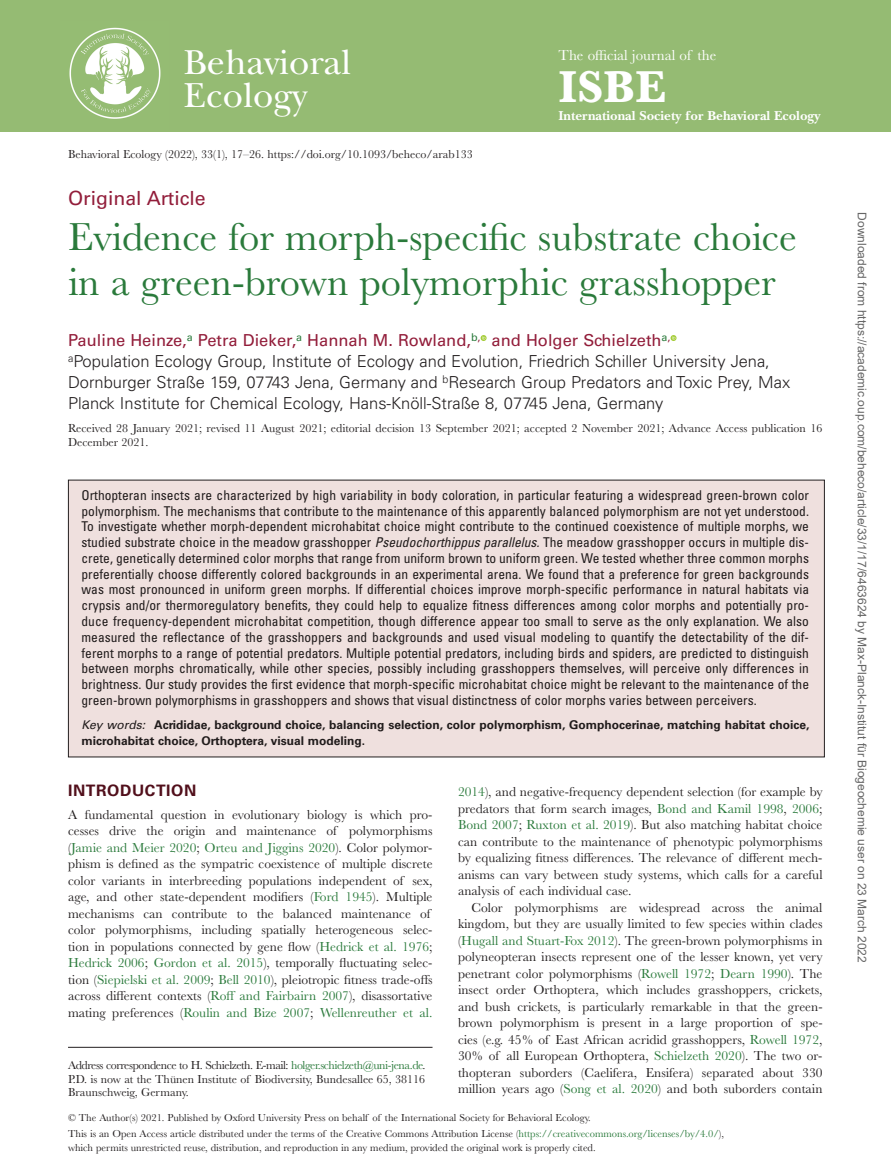
<style>
.page{position:relative;width:891px;height:1175px;background:#fff}
.page>*{position:absolute;margin:0;border:0;box-sizing:border-box;transform-origin:0 0}
.t1{font:700 46.35px "Baskerville MT Std";color:#fff}
.t2{font:40.5px/45px "Baskerville MT Std";color:#2a7a3b}
.t3{font:36.15px/33px "New Baskerville Std";color:#fff}
.t4{font:19.5px "Univers LT Std";color:#921d3a}
.t5{font:300 16.5px/21px "Univers LT Std";color:#231f20}
.t6{font:700 15.75px "Univers LT Std";letter-spacing:.04em;color:#510f1b}
.t7{font:15px "Baskerville MT Std";color:#fff}
.t8{font:13.5px/16.5px "Baskerville MT Std";color:#231f20;text-align:justify}
.t9{font:condensed 13.5px/15.8px "Univers LT Std";color:#231f20;text-align:justify}
.t10{font:700 13.5px "New Baskerville Std";color:#fff}
.t11{font:12px/13.5px "Baskerville MT Std";color:#231f20;text-align:justify}
.t12{font:700 12px/16.5px "Univers LT Std";color:#231f20}
.t13{font:12px "Arial";color:#666}
.t14{font:10.5px/15.9px "Baskerville MT Std";color:#231f20}
.s1{font-weight:400;color:#921d3a}
.s2{font-style:italic}
.s3{font-weight:400;font-style:italic}
.s4{color:#2a7a3b}
</style>
<div class="page">
<div style="left:0;top:0;width:891px;height:131px;background:#95bb73"></div>
<img style="left:69px;top:27px;width:92px;height:92px">
<hr style="left:68px;top:1047px;width:365px;height:1px;background:#231f20">
<svg style="left:481px;top:335px;width:6px;height:6px"></svg>
<svg style="left:671px;top:335px;width:6px;height:6px"></svg>
<div style="left:68px;top:480px;width:756px;height:277px;background:#efe0de"></div>
<h3 class="t3" style="left:184px;top:46px;width:169px">Behavioral<br>Ecology</h3>
<p class="t7" style="left:558px;top:46px;width:160px">The official journal of the</p>
<h1 class="t1" style="left:558px;top:61px;width:109px">ISBE</h1>
<p class="t10" style="left:558px;top:107px;width:263px">International Society for Behavioral Ecology</p>
<p class="t11" style="left:68px;top:148px;width:406px">Behavioral Ecology (2022), 33(1), 17–26. https://doi.org/10.1093/beheco/arab133</p>
<h3 class="t4" style="left:68px;top:187px;width:139px">Original Article</h3>
<h2 class="t2" style="left:68px;top:215px;width:730px">Evidence for morph-specific substrate choice in a green-brown polymorphic grasshopper</h2>
<p class="t5" style="left:68px;top:330px;width:724px"><span class="s1">Pauline Heinze,</span><sup>a</sup> <span class="s1">Petra Dieker,</span><sup>a</sup> <span class="s1">Hannah M. Rowland,</span><sup>b</sup><sup>,</sup> <span class="s1">and Holger Schielzeth</span><sup>a</sup><sup>,<br></sup><sup>a</sup>Population Ecology Group, Institute of Ecology and Evolution, Friedrich Schiller University Jena, Dornburger Straße 159, 07743 Jena, Germany and <sup>b</sup>Research Group Predators and Toxic Prey, Max Planck Institute for Chemical Ecology, Hans-Knöll-Straße 8, 07745 Jena, Germany</p>
<p class="t11" style="left:68px;top:422px;width:756px">Received 28 January 2021; revised 11 August 2021; editorial decision 13 September 2021; accepted 2 November 2021; Advance Access publication 16<br>December 2021.</p>
<p class="t9" style="left:82px;top:487px;width:729px">Orthopteran insects are characterized by high variability in body coloration, in particular featuring a widespread green-brown color polymorphism. The mechanisms that contribute to the maintenance of this apparently balanced polymorphism are not yet understood.<br>To investigate whether morph-dependent microhabitat choice might contribute to the continued coexistence of multiple morphs, we studied substrate choice in the meadow grasshopper <span class="s2">Pseudochorthippus parallelus.</span> The meadow grasshopper occurs in multiple dis&shy;crete, genetically determined color morphs that range from uniform brown to uniform green. We tested whether three common morphs preferentially choose differently colored backgrounds in an experimental arena. We found that a preference for green backgrounds was most pronounced in uniform green morphs. If differential choices improve morph-specific performance in natural habitats via crypsis and/or thermoregulatory benefits, they could help to equalize fitness differences among color morphs and potentially pro&shy;duce frequency-dependent microhabitat competition, though difference appear too small to serve as the only explanation. We also measured the reflectance of the grasshoppers and backgrounds and used visual modeling to quantify the detectability of the dif&shy;ferent morphs to a range of potential predators. Multiple potential predators, including birds and spiders, are predicted to distinguish between morphs chromatically, while other species, possibly including grasshoppers themselves, will perceive only differences in brightness. Our study provides the first evidence that morph-specific microhabitat choice might be relevant to the maintenance of the green-brown polymorphisms in grasshoppers and shows that visual distinctness of color morphs varies between perceivers.</p>
<p class="t12" style="left:82px;top:716px;width:729px"><span class="s3">Key words:</span> Acrididae, background choice, balancing selection, color polymorphism, Gomphocerinae, matching habitat choice, microhabitat choice, Orthoptera, visual modeling.</p>
<p class="t6" style="left:68px;top:781px;width:130px">INTRODUCTION</p>
<p class="t8" style="left:68px;top:806px;width:366px;text-align:left">A fundamental question in evolutionary biology is which pro&shy;cesses drive the origin and maintenance of polymorphisms (<span class="s4">Jamie and Meier 2020</span>; <span class="s4">Orteu and Jiggins 2020</span>). Color polymor&shy;phism is defined as the sympatric coexistence of multiple discrete color variants in interbreeding populations independent of sex, age, and other state-dependent modifiers (<span class="s4">Ford 1945</span>). Multiple mechanisms can contribute to the balanced maintenance of color polymorphisms, including spatially heterogeneous selec&shy;tion in populations connected by gene flow (<span class="s4">Hedrick et al. 1976</span>; <span class="s4">Hedrick 2006</span>; <span class="s4">Gordon et al. 2015</span>), temporally fluctuating selec&shy;tion (<span class="s4">Siepielski et al. 2009</span>; <span class="s4">Bell 2010</span>), pleiotropic fitness trade-offs across different contexts (<span class="s4">Roff and Fairbairn 2007</span>), disassortative mating preferences (<span class="s4">Roulin and Bize 2007</span>; <span class="s4">Wellenreuther et al.</span></p>
<p class="t8" style="left:458px;top:783px;width:366px"><span class="s4">2014</span>), and negative-frequency dependent selection (for example by predators that form search images, <span class="s4">Bond and Kamil 1998</span>, <span class="s4">2006</span>; <span class="s4">Bond 2007</span>; <span class="s4">Ruxton et al. 2019</span>). But also matching habitat choice can contribute to the maintenance of phenotypic polymorphisms by equalizing fitness differences. The relevance of different mech&shy;anisms can vary between study systems, which calls for a careful analysis of each individual case.</p>
<p class="t8" style="left:458px;top:899px;width:366px;text-indent:14px">Color polymorphisms are widespread across the animal kingdom, but they are usually limited to few species within clades (<span class="s4">Hugall and Stuart-Fox 2012</span>). The green-brown polymorphisms in polyneopteran insects represent one of the lesser known, yet very penetrant color polymorphisms (<span class="s4">Rowell 1972</span>; <span class="s4">Dearn 1990</span>). The insect order Orthoptera, which includes grasshoppers, crickets, and bush crickets, is particularly remarkable in that the green&shy;brown polymorphism is present in a large proportion of spe&shy;cies (e.g. 45% of East African acridid grasshoppers, <span class="s4">Rowell 1972</span>, 30% of all European Orthoptera, <span class="s4">Schielzeth 2020</span>). The two or&shy;thopteran suborders (Caelifera, Ensifera) separated about 330 million years ago (<span class="s4">Song et al. 2020</span>) and both suborders contain</p>
<p class="t11" style="left:68px;top:1058px;width:359px">Address correspondence to H. Schielzeth. E-mail: <span class="s4">holger.schielzeth@uni-jena.de</span>.<br>P.D. is now at the Thünen Institute of Biodiversity, Bundesallee 65, 38116<br>Braunschweig, Germany.</p>
<p class="t14" style="left:68px;top:1109px;width:657px">© The Author(s) 2021. Published by Oxford University Press on behalf of the International Society for Behavioral Ecology.<br>This is an Open Access article distributed under the terms of the Creative Commons Attribution License (<span class="s4">https://creativecommons.org/licenses/by/4.0/</span>),</p>
<p class="t14" style="left:68px;top:1139px;width:529px">which permits unrestricted reuse, distribution, and reproduction in any medium, provided the original work is properly cited.</p>
<p class="t13" style="left:866px;top:212px;width:751px;rotate:90deg">Downloaded from https://academic.oup.com/beheco/article/33/1/17/6463624 by Max-Planck-Institut für Biogeochemie user on 23 March 2022</p>
</div>
